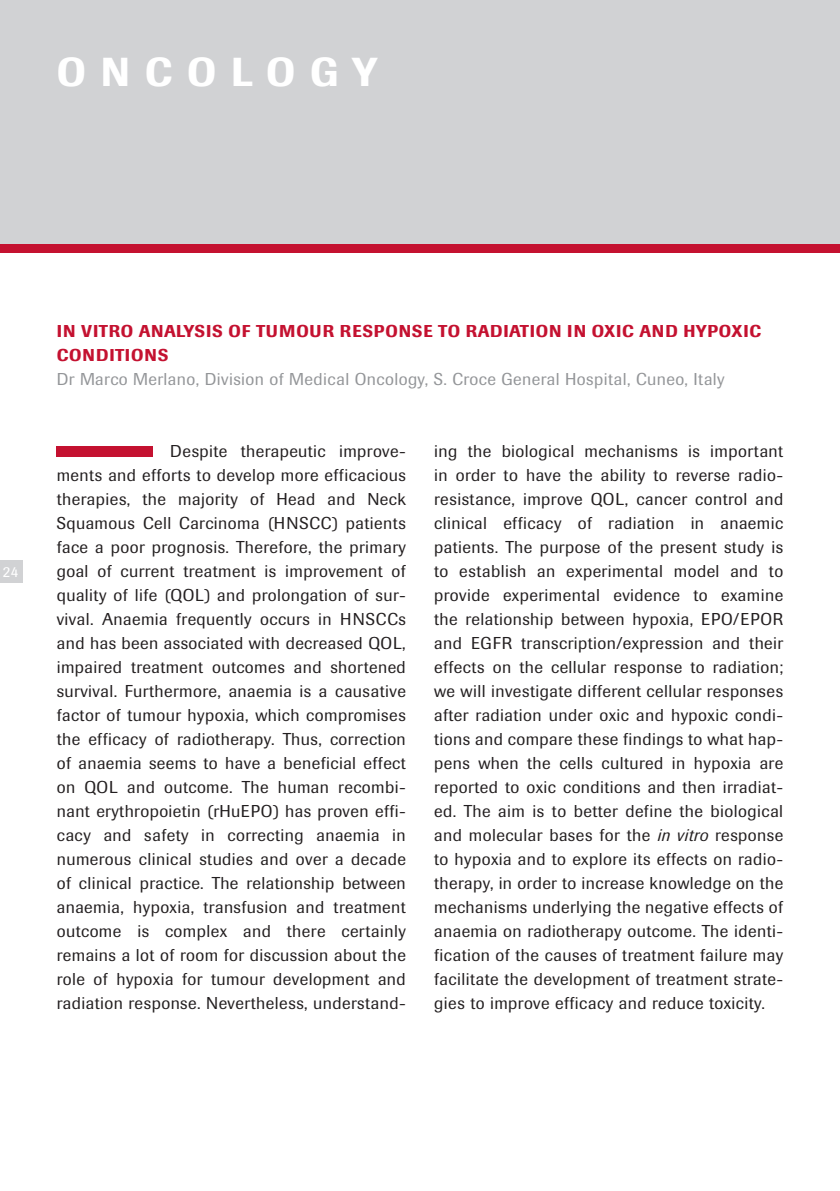
<style>
.page{position:relative;width:840px;height:1191px;background:#fff}
.page>*{position:absolute;margin:0;border:0;box-sizing:border-box;transform-origin:0 0}
.t1{font:500 40px "Imago";letter-spacing:.37em;color:#fff}
.t2{font:17px/24px "Imago";letter-spacing:.025em;color:#231f20;text-align:justify}
.t3{font:17px "Imago";letter-spacing:.025em;color:#939598}
.t4{font:500 17px/24px "Imago";letter-spacing:.05em;color:#c41130}
.t5{font:15px "Imago";color:#fff}
.s1{font-style:italic}
</style>
<div class="page">
<div style="left:0;top:560px;width:23px;height:22px;background:#d1d2d4"></div>
<div style="left:57px;top:446px;width:96px;height:11px;background:#c41130"></div>
<div style="left:0;top:1px;width:839px;height:243px;background:#d1d2d4"></div>
<div style="left:0;top:244px;width:839px;height:9px;background:#c41130"></div>
<h1 class="t1" style="left:57px;top:57px;width:322px">ONCOLOGY</h1>
<p class="t5" style="left:3px;top:566px;width:17px">24</p>
<p class="t4" style="left:57px;top:320px;width:705px">IN VITRO ANALYSIS OF TUMOUR RESPONSE TO RADIATION IN OXIC AND HYPOXIC<br>CONDITIONS</p>
<p class="t3" style="left:57px;top:373px;width:669px">Dr Marco Merlano, Division of Medical Oncology, S. Croce General Hospital, Cuneo, Italy</p>
<p class="t2" style="left:57px;top:440px;width:350px;text-indent:113px">Despite therapeutic improve&shy;ments and efforts to develop more efficacious therapies, the majority of Head and Neck Squamous Cell Carcinoma (HNSCC) patients face a poor prognosis. Therefore, the primary goal of current treatment is improvement of quality of life (QOL) and prolongation of sur&shy;vival. Anaemia frequently occurs in HNSCCs and has been associated with decreased QOL, impaired treatment outcomes and shortened survival. Furthermore, anaemia is a causative factor of tumour hypoxia, which compromises the efficacy of radiotherapy. Thus, correction of anaemia seems to have a beneficial effect on QOL and outcome. The human recombi&shy;nant erythropoietin (rHuEPO) has proven effi&shy;cacy and safety in correcting anaemia in numerous clinical studies and over a decade of clinical practice. The relationship between anaemia, hypoxia, transfusion and treatment outcome is complex and there certainly remains a lot of room for discussion about the role of hypoxia for tumour development and radiation response. Nevertheless, understand-</p>
<p class="t2" style="left:434px;top:440px;width:350px">ing the biological mechanisms is important in order to have the ability to reverse radio&shy;resistance, improve QOL, cancer control and clinical efficacy of radiation in anaemic patients. The purpose of the present study is to establish an experimental model and to provide experimental evidence to examine the relationship between hypoxia, EPO/EPOR and EGFR transcription/expression and their effects on the cellular response to radiation; we will investigate different cellular responses after radiation under oxic and hypoxic condi&shy;tions and compare these findings to what hap&shy;pens when the cells cultured in hypoxia are reported to oxic conditions and then irradiat&shy;ed. The aim is to better define the biological and molecular bases for the <span class="s1">in vitro</span> response to hypoxia and to explore its effects on radio&shy;therapy, in order to increase knowledge on the mechanisms underlying the negative effects of anaemia on radiotherapy outcome. The identi&shy;fication of the causes of treatment failure may facilitate the development of treatment strate&shy;gies to improve efficacy and reduce toxicity.</p>
</div>
